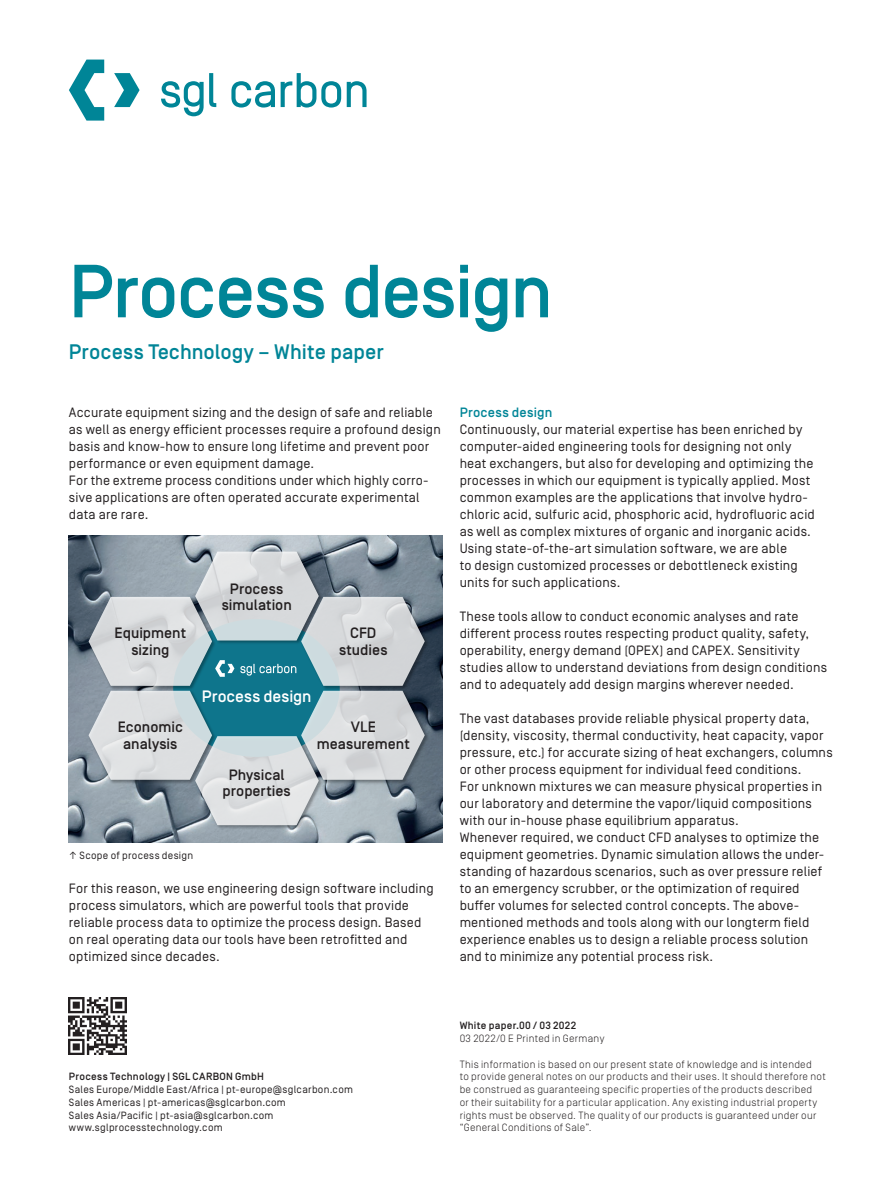
<style>
.page{position:relative;width:893px;height:1191px;background:#fff}
.page>*{position:absolute;margin:0;border:0;box-sizing:border-box;transform-origin:0 0}
.t1{font:500 75px "Simplon Norm";letter-spacing:-.02em;color:#008597}
.t2{font:500 21px "Simplon Norm";color:#008597}
.t3{font:500 16.5px "Simplon Norm";color:#fff}
.t4{font:500 15px/16.5px "Simplon Norm";color:#231f20;text-align:center}
.t5{font:13.5px/17px "Simplon Norm";letter-spacing:.015em;color:#231f20}
.t6{font:500 13.5px "Simplon Norm";letter-spacing:.02em;color:#008597}
.t7{font:300 10.5px/12.8px "Simplon Norm";letter-spacing:.025em;color:#231f20}
.t8{font:10.5px/12.8px "Simplon Norm";letter-spacing:.025em;color:#231f20}
.t9{font:500 10.5px "Simplon Norm";letter-spacing:.025em;color:#231f20}
</style>
<div class="page">
<svg style="left:69px;top:60px;width:298px;height:61px"></svg>
<img style="left:69px;top:536px;width:374px;height:306px">
<img style="left:193px;top:825px;width:131px;height:5px">
<img style="left:425px;top:691px;width:5px;height:94px">
<img style="left:425px;top:595px;width:5px;height:96px">
<img style="left:69px;top:997px;width:57px;height:57px">
<svg style="left:89px;top:551px;width:336px;height:274px;background:#a5b7be"></svg>
<h1 class="t1" style="left:69px;top:252px;width:485px">Process design</h1>
<h2 class="t2" style="left:69px;top:341px;width:316px">Process Technology – White paper</h2>
<p class="t5" style="left:69px;top:404px;width:373px">Accurate equipment sizing and the design of safe and reliable as well as energy efficient processes require a profound design basis and know-how to ensure long lifetime and prevent poor performance or even equipment damage.<br>For the extreme process conditions under which highly corro&shy;sive applications are often operated accurate experimental data are rare.</p>
<p class="t6" style="left:460px;top:405px;width:94px">Process design</p>
<p class="t5" style="left:460px;top:421px;width:357px">Continuously, our material expertise has been enriched by computer-aided engineering tools for designing not only heat exchangers, but also for developing and optimizing the processes in which our equipment is typically applied. Most common examples are the applications that involve hydro&shy;chloric acid, sulfuric acid, phosphoric acid, hydrofluoric acid as well as complex mixtures of organic and inorganic acids.<br>Using state-of-the-art simulation software, we are able<br>to design customized processes or debottleneck existing units for such applications.</p>
<p class="t5" style="left:460px;top:608px;width:369px">These tools allow to conduct economic analyses and rate different process routes respecting product quality, safety, operability, energy demand (OPEX) and CAPEX. Sensitivity studies allow to understand deviations from design conditions and to adequately add design margins wherever needed.</p>
<p class="t5" style="left:460px;top:710px;width:374px">The vast databases provide reliable physical property data, (density, viscosity, thermal conductivity, heat capacity, vapor pressure, etc.) for accurate sizing of heat exchangers, columns or other process equipment for individual feed conditions.<br>For unknown mixtures we can measure physical properties in our laboratory and determine the vapor/liquid compositions with our in-house phase equilibrium apparatus.<br>Whenever required, we conduct CFD analyses to optimize the equipment geometries. Dynamic simulation allows the under&shy;standing of hazardous scenarios, such as over pressure relief to an emergency scrubber, or the optimization of required buffer volumes for selected control concepts. The above&shy;mentioned methods and tools along with our longterm field experience enables us to design a reliable process solution and to minimize any potential process risk.</p>
<p class="t4" style="left:222px;top:581px;width:72px">Process simulation</p>
<p class="t4" style="left:339px;top:625px;width:50px">CFD studies</p>
<p class="t4" style="left:115px;top:625px;width:73px">Equipment sizing</p>
<p class="t3" style="left:202px;top:688px;width:111px">Process design</p>
<p class="t4" style="left:118px;top:719px;width:67px">Economic analysis</p>
<p class="t4" style="left:317px;top:719px;width:95px">VLE measurement</p>
<p class="t4" style="left:223px;top:767px;width:70px">Physical properties</p>
<p class="t8" style="left:69px;top:849px;width:126px">↑ Scope of process design</p>
<p class="t5" style="left:69px;top:880px;width:366px">For this reason, we use engineering design software including process simulators, which are powerful tools that provide reliable process data to optimize the process design. Based on real operating data our tools have been retrofitted and optimized since decades.</p>
<p class="t9" style="left:69px;top:1071px;width:197px">Process Technology | SGL CARBON GmbH</p>
<p class="t8" style="left:69px;top:1083px;width:286px">Sales Europe/Middle East/Africa | pt-europe@sglcarbon.com Sales Americas | pt-americas@sglcarbon.com<br>Sales Asia/Pacific | pt-asia@sglcarbon.com www.sglprocesstechnology.com</p>
<p class="t9" style="left:460px;top:1020px;width:118px">White paper.00 / 03 2022</p>
<p class="t7" style="left:460px;top:1032px;width:146px">03 2022/0 E Printed in Germany</p>
<p class="t7" style="left:460px;top:1057px;width:368px">This information is based on our present state of knowledge and is intended<br>to provide general notes on our products and their uses. It should therefore not be construed as guaranteeing specific properties of the products described<br>or their suitability for a particular application. Any existing industrial property rights must be observed. The quality of our products is guaranteed under our “General Conditions of Sale”.</p>
</div>
